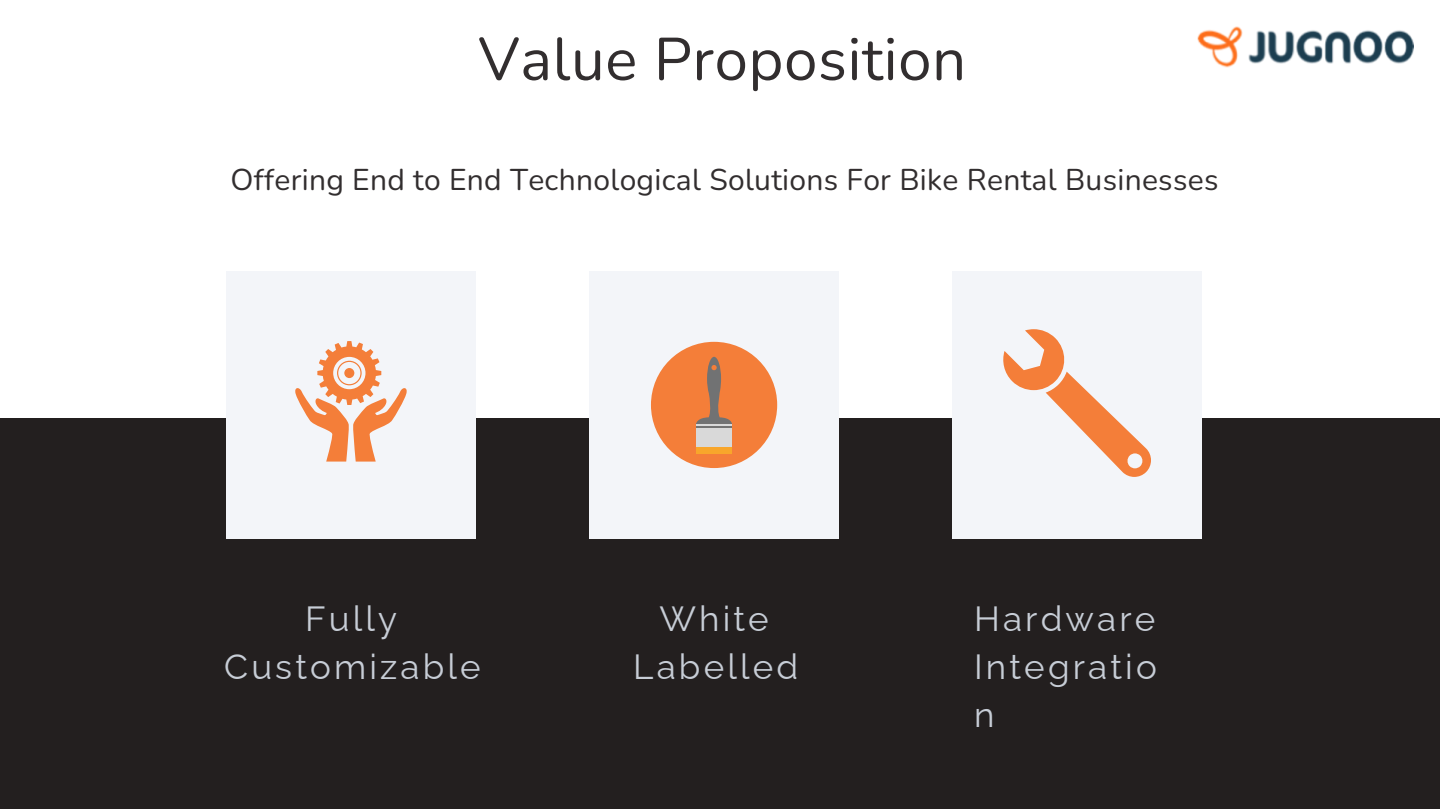
<style>
.page{position:relative;width:1440px;height:810px;background:#fff}
.page>*{position:absolute;margin:0;border:0;box-sizing:border-box;transform-origin:0 0}
.t1{font:60px "Nunito";letter-spacing:.01em;color:#322e2f}
.t2{font:35px/48px "Raleway";letter-spacing:.09em;color:#c7cdd6;text-align:center}
.t3{font:30px "Nunito";letter-spacing:.01em;color:#322e2f}
</style>
<div class="page">
<div style="left:0;top:418px;width:1440px;height:390px;background:#231f1f"></div>
<div style="left:590px;top:272px;width:249px;height:266px;background:#f3f5f9"></div>
<div style="left:953px;top:272px;width:249px;height:266px;background:#f3f5f9"></div>
<div style="left:226px;top:272px;width:249px;height:266px;background:#f3f5f9"></div>
<div style="left:651px;top:342px;width:126px;height:126px;background:#f47e39;border-radius:50%"></div>
<svg style="left:696px;top:357px;width:36px;height:66px"></svg>
<svg style="left:696px;top:423px;width:36px;height:8px"></svg>
<div style="left:696px;top:431px;width:36px;height:22px;background:#d9d9d9"></div>
<hr style="left:696px;top:425px;width:36px;height:1px;background:#d9d9d9">
<hr style="left:696px;top:428px;width:36px;height:1px;background:#d9d9d9">
<div style="left:696px;top:447px;width:36px;height:6px;background:#f8a62b"></div>
<svg style="left:1003px;top:329px;width:148px;height:148px"></svg>
<img style="left:1197px;top:26px;width:216px;height:41px">
<svg style="left:295px;top:341px;width:112px;height:121px"></svg>
<p class="t1" style="left:478px;top:19px;width:489px">Value Proposition</p>
<h2 class="t3" style="left:231px;top:160px;width:989px">Offering End to End Technological Solutions For Bike Rental Businesses</h2>
<p class="t2" style="left:224px;top:595px;width:258px">Fully<br>Customizable</p>
<h2 class="t2" style="left:633px;top:595px;width:166px">White<br>Labelled</h2>
<h2 class="t2" style="left:974px;top:595px;width:184px;text-align:justify">Hardware Integratio n</h2>
</div>
